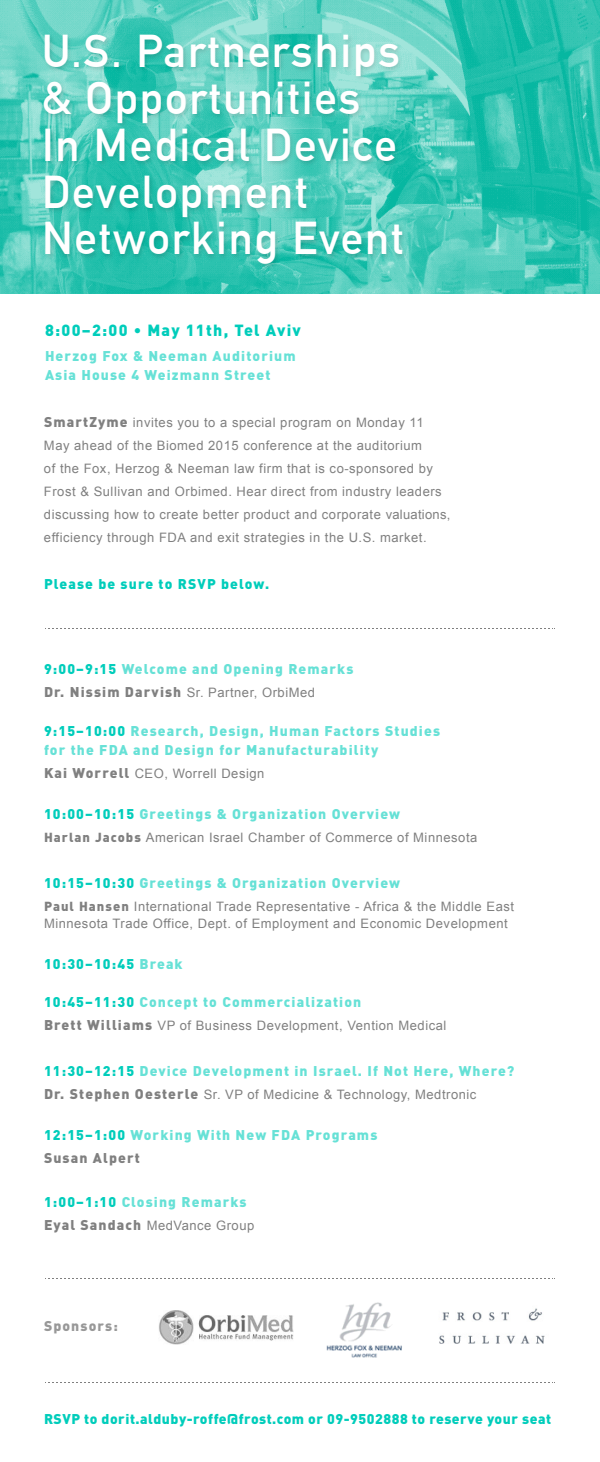
<style>
.page{position:relative;width:600px;height:1462px;background:#fff}
.page>*{position:absolute;margin:0;border:0;box-sizing:border-box;transform-origin:0 0}
.t1{font:700 45px/47px "DIN Alternate";letter-spacing:.04em;color:#fff}
.t2{font:900 16px "DIN";letter-spacing:.08em;color:#00cdbb}
.t3{font:900 14px/19px "DIN";letter-spacing:.08em;color:rgb(0 205 187/.6)}
.t4{font:900 14px "DIN";letter-spacing:.035em;color:#00cdbb}
.t5{font:900 14px "DIN";letter-spacing:.08em;color:#00cdbb}
.t6{font:900 14px "DIN";letter-spacing:.08em;color:#989898}
.t7{font:13px/23px "Arial";letter-spacing:.04em;color:#808080}
.s1{font-family:"DIN";font-weight:900;font-size:14px}
.s2{color:#00cdbb}
.s3{font-family:"DIN";font-weight:900}
.s4{color:rgb(0 205 187/.6)}
.s5{color:#808080}
</style>
<div class="page">
<img style="left:439px;top:1308px;width:106px;height:36px">
<img style="left:1px;top:0;width:598px;height:293px">
<img style="left:38px;top:23px;width:376px;height:252px">
<img style="left:159px;top:1310px;width:135px;height:35px">
<img style="left:326px;top:1302px;width:76px;height:56px">
<svg style="left:45px;top:1278px;width:510px;height:1px"></svg>
<svg style="left:45px;top:1382px;width:510px;height:1px"></svg>
<svg style="left:45px;top:628px;width:510px;height:1px"></svg>
<h1 class="t1" style="left:42px;top:24px;width:363px">U.S. Partnerships &amp; Opportunities<br>In Medical Device<br>Development<br>Networking Event</h1>
<p class="t2" style="left:45px;top:320px;width:257px">8:00–2:00 • May 11th, Tel Aviv</p>
<p class="t3" style="left:45px;top:346px;width:252px">Herzog Fox &amp; Neeman Auditorium<br>Asia House 4 Weizmann Street</p>
<p class="t7" style="left:44px;top:411px;width:408px"><span class="s1">SmartZyme</span> invites you to a special program on Monday 11<br>May ahead of the Biomed 2015 conference at the auditorium<br>of the Fox, Herzog &amp; Neeman law firm that is co-sponsored by Frost &amp; Sullivan and Orbimed. Hear direct from industry leaders discussing how to create better product and corporate valuations, efficiency through FDA and exit strategies in the U.S. market.</p>
<p class="t5" style="left:44px;top:575px;width:227px">Please be sure to RSVP below.</p>
<p class="t3" style="left:44px;top:659px;width:311px"><span class="s2">9:00–9:15</span> Welcome and Opening Remarks</p>
<p class="t7" style="left:44px;top:681px;width:273px"><span class="s1">Dr. Nissim Darvish</span> Sr. Partner, OrbiMed</p>
<p class="t3" style="left:44px;top:721px;width:398px"><span class="s2">9:15–10:00</span> Research, Design, Human Factors Studies for the FDA and Design for Manufacturability</p>
<p class="t7" style="left:44px;top:762px;width:222px"><span class="s1">Kai Worrell</span> CEO, Worrell Design</p>
<p class="t3" style="left:44px;top:804px;width:358px"><span class="s2">10:00–10:15</span> Greetings &amp; Organization Overview</p>
<p class="t7" style="left:44px;top:826px;width:435px"><span class="s3">Harlan Jacobs</span> American Israel Chamber of Commerce of Minnesota</p>
<p class="t3" style="left:44px;top:873px;width:358px"><span class="s2">10:15–10:30</span> Greetings &amp; Organization Overview</p>
<p class="t7" style="left:44px;top:898px;width:472px;line-height:17px"><span class="s3">Paul Hansen</span> International Trade Representative - Africa &amp; the Middle East<br>Minnesota Trade Office, Dept. of Employment and Economic Development</p>
<p class="t5" style="left:44px;top:955px;width:140px">10:30–10:45 <span class="s4">Break</span></p>
<p class="t3" style="left:44px;top:992px;width:319px"><span class="s2">10:45–11:30</span> Concept to Commercialization</p>
<p class="t7" style="left:44px;top:1014px;width:404px"><span class="s1">Brett Williams</span> VP of Business Development, Vention Medical</p>
<p class="t3" style="left:44px;top:1061px;width:472px"><span class="s2">11:30–12:15</span> Device Development in Israel. If Not Here, Where?</p>
<p class="t7" style="left:44px;top:1083px;width:434px"><span class="s1">Dr. Stephen Oesterle</span> Sr. VP of Medicine &amp; Technology, Medtronic</p>
<p class="t3" style="left:44px;top:1123px;width:335px;line-height:23px"><span class="s2">12:15–1:00</span> Working With New FDA Programs<br><span class="s5">Susan Alpert</span></p>
<p class="t3" style="left:44px;top:1192px;width:204px"><span class="s2">1:00–1:10</span> Closing Remarks</p>
<p class="t7" style="left:44px;top:1214px;width:212px"><span class="s1">Eyal Sandach</span> MedVance Group</p>
<p class="t6" style="left:44px;top:1317px;width:75px">Sponsors:</p>
<p class="t4" style="left:44px;top:1410px;width:509px">RSVP to dorit.alduby-roffe@frost.com or 09-9502888 to reserve your seat</p>
</div>
